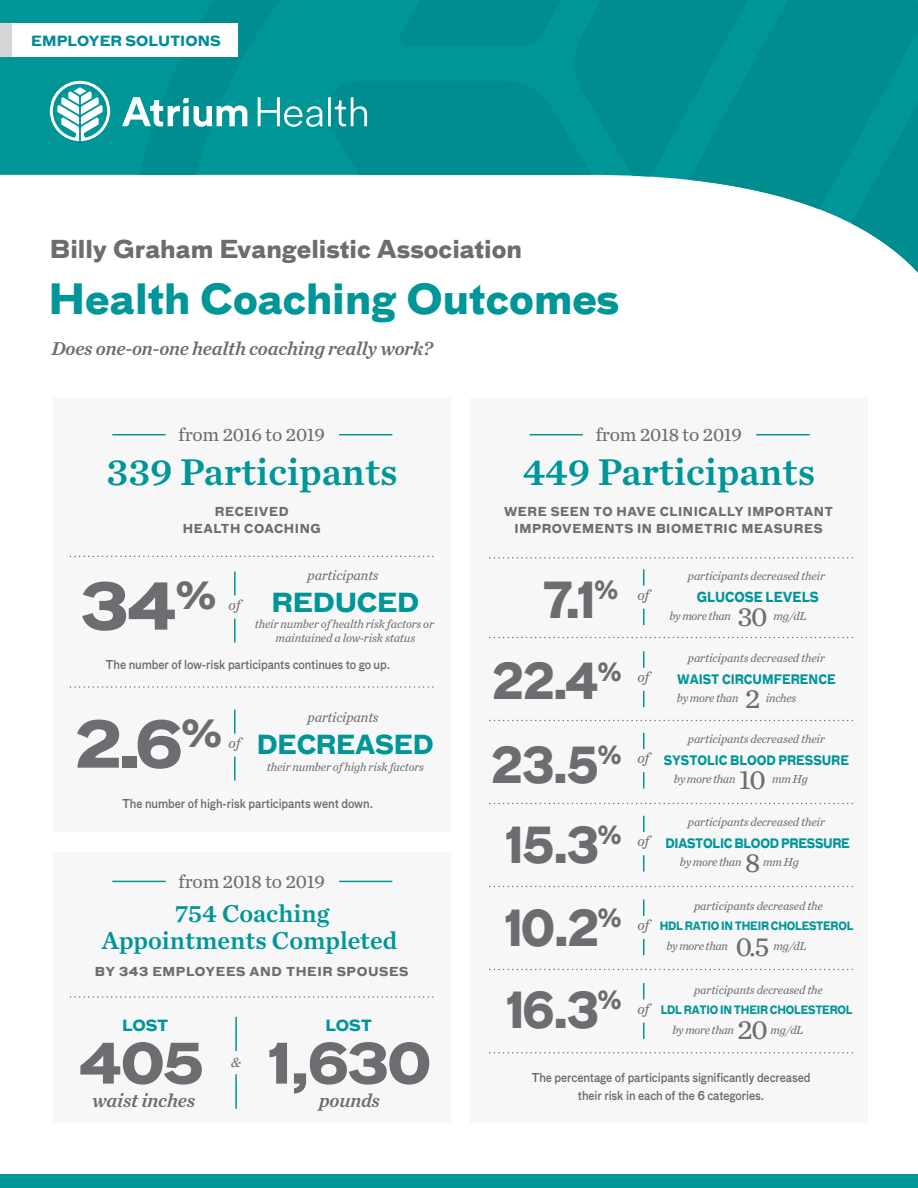
<style>
.page{position:relative;width:918px;height:1188px;background:#fff}
.page>*{position:absolute;margin:0;border:0;box-sizing:border-box;transform-origin:0 0}
.t1{font:700 62.4px "Bau Pro";color:#6c6d70}
.t2{font:700 54px "Bau Pro";letter-spacing:-.03em;color:#6c6d70}
.t3{font:700 48.15px "Bau Pro";letter-spacing:-.025em;color:#6c6d70;scale:.87 1}
.t4{font:700 40.5px "Bau Pro";color:#009698}
.t5{font:39px "Chronicle Text G2 Semi";color:#009698}
.t6{font:28.5px "Chronicle Text G2";color:#6c6d70}
.t7{font:25.5px/27px "Chronicle Text G2 Semi";color:#009698;text-align:center}
.t8{font:700 25.5px "Bau Pro";letter-spacing:-.01em;color:#009698;scale:.95 1}
.t9{font:700 25.5px "Bau Pro";letter-spacing:-.01em;color:#009698}
.t10{font:700 24.45px "Bau Pro";color:#6c6d70;scale:.87 1}
.t11{font:700 24px "Bau Pro";color:#6c6d70}
.t12{font:italic 19.5px "Chronicle Text G2 Semi";letter-spacing:-.01em;color:#6c6d70}
.t13{font:19.5px "Chronicle Text G2";letter-spacing:-.01em;color:#6c6d70}
.t14{font:italic 15px "Chronicle Text G2";letter-spacing:-.01em;color:#6c6d70}
.t15{font:700 15px "Bau Pro";letter-spacing:-.01em;color:#009698}
.t16{font:italic 14.1px "Chronicle Text G2";letter-spacing:-.01em;color:#6c6d70}
.t17{font:700 13.65px "Bau Pro";color:#008d97}
.t18{font:700 13.5px "Bau Pro";color:#009698;scale:.85 1}
.t19{font:700 12.75px "Bau Pro";color:#009698;scale:.85 1}
.t20{font:700 12.75px "Bau Pro";letter-spacing:-.025em;color:#009698;scale:.85 1}
.t21{font:italic 12px/13.5px "Chronicle Text G2";letter-spacing:-.01em;color:#6c6d70;text-align:center}
.t22{font:500 12px/18px "Bau Pro";letter-spacing:-.01em;color:#6c6d70;text-align:center;scale:.9 1}
.t23{font:700 12px/16.5px "Bau Pro";letter-spacing:.05em;color:#6c6d70;text-align:center;scale:.95 1}
.t24{font:700 12px "Bau Pro";letter-spacing:.05em;color:#6c6d70}
.t25{font:700 11.25px "Bau Pro";letter-spacing:-.025em;color:#009698;scale:.85 1}
.s1{font-size:62.4px;color:#6c6d70}
</style>
<div class="page">
<div style="left:470px;top:399px;width:398px;height:724px;background:#f7f7f8"></div>
<div style="left:53px;top:399px;width:398px;height:433px;background:#f7f7f8"></div>
<div style="left:0;top:0;width:43px;height:175px;background:#009698"></div>
<svg style="left:43px;top:0;width:875px;height:273px"></svg>
<div style="left:0;top:23px;width:238px;height:34px;background:#fff"></div>
<div style="left:0;top:23px;width:11px;height:34px;background:#d5d6d8"></div>
<svg style="left:50px;top:0;width:702px;height:210px"></svg>
<div style="left:0;top:1174px;width:918px;height:14px;background:#009698"></div>
<hr style="left:112px;top:434px;width:54px;height:1px;background:#009698">
<hr style="left:339px;top:434px;width:53px;height:1px;background:#009698">
<svg style="left:490px;top:637px;width:363px;height:1px"></svg>
<svg style="left:490px;top:557px;width:363px;height:2px"></svg>
<hr style="left:530px;top:434px;width:53px;height:1px;background:#009698">
<hr style="left:756px;top:434px;width:54px;height:1px;background:#009698">
<svg style="left:643px;top:569px;width:1px;height:17px"></svg>
<svg style="left:643px;top:609px;width:1px;height:16px"></svg>
<hr style="left:234px;top:572px;width:2px;height:24px;background:#009698">
<hr style="left:234px;top:619px;width:2px;height:24px;background:#009698">
<svg style="left:643px;top:651px;width:1px;height:17px"></svg>
<svg style="left:643px;top:691px;width:1px;height:16px"></svg>
<svg style="left:490px;top:720px;width:363px;height:1px"></svg>
<svg style="left:643px;top:733px;width:1px;height:16px"></svg>
<svg style="left:643px;top:772px;width:1px;height:17px"></svg>
<svg style="left:490px;top:803px;width:363px;height:1px"></svg>
<svg style="left:643px;top:816px;width:1px;height:16px"></svg>
<svg style="left:643px;top:855px;width:1px;height:17px"></svg>
<svg style="left:490px;top:886px;width:363px;height:1px"></svg>
<svg style="left:643px;top:899px;width:1px;height:17px"></svg>
<svg style="left:643px;top:939px;width:1px;height:16px"></svg>
<svg style="left:490px;top:969px;width:363px;height:1px"></svg>
<svg style="left:490px;top:1052px;width:363px;height:2px"></svg>
<svg style="left:70px;top:556px;width:364px;height:1px"></svg>
<hr style="left:234px;top:710px;width:2px;height:24px;background:#009698">
<hr style="left:234px;top:757px;width:2px;height:24px;background:#009698">
<svg style="left:70px;top:686px;width:364px;height:2px"></svg>
<svg style="left:643px;top:983px;width:1px;height:16px"></svg>
<svg style="left:643px;top:1023px;width:1px;height:16px"></svg>
<div style="left:53px;top:853px;width:398px;height:270px;background:#f7f7f8"></div>
<hr style="left:112px;top:881px;width:54px;height:1px;background:#009698">
<hr style="left:339px;top:881px;width:53px;height:1px;background:#009698">
<hr style="left:235px;top:1017px;width:2px;height:34px;background:#009698">
<hr style="left:235px;top:1074px;width:2px;height:35px;background:#009698">
<svg style="left:70px;top:996px;width:364px;height:2px"></svg>
<p class="t17" style="left:31px;top:29px;width:191px">EMPLOYER SOLUTIONS</p>
<h3 class="t11" style="left:50px;top:229px;width:474px">Billy Graham Evangelistic Association</h3>
<h3 class="t4" style="left:48px;top:264px;width:572px">Health Coaching Outcomes</h3>
<h3 class="t12" style="left:51px;top:333px;width:382px">Does one-on-one health coaching really work?</h3>
<h3 class="t13" style="left:179px;top:420px;width:148px">from 2016 to 2019</h3>
<h3 class="t13" style="left:596px;top:420px;width:148px">from 2018 to 2019</h3>
<h3 class="t5" style="left:107px;top:442px;width:292px">339 Participants</h3>
<h3 class="t5" style="left:523px;top:442px;width:294px">449 Participants</h3>
<p class="t23" style="left:504px;top:502px;width:348px">WERE SEEN TO HAVE CLINICALLY IMPORTANT<br>IMPROVEMENTS IN BIOMETRIC MEASURES</p>
<p class="t23" style="left:183px;top:502px;width:147px">RECEIVED<br>HEALTH COACHING</p>
<p class="t16" style="left:307px;top:564px;width:73px">participants</p>
<p class="t21" style="left:255px;top:617px;width:181px">their number of health risk factors or maintained a low-risk status</p>
<h1 class="t1" style="left:81px;top:553px;width:137px">34<sup>%</sup></h1>
<h3 class="t9" style="left:272px;top:580px;width:149px">REDUCED</h3>
<p class="t14" style="left:228px;top:593px;width:13px">of</p>
<p class="t22" style="left:106px;top:655px;width:318px">The number of low-risk participants continues to go up.</p>
<p class="t16" style="left:307px;top:707px;width:73px">participants</p>
<p class="t21" style="left:267px;top:759px;width:159px">their number of high risk factors</p>
<h3 class="t8" style="left:75px;top:723px;width:379px"><span class="s1">2.6</span><sup>%</sup> DECREASED</h3>
<p class="t14" style="left:228px;top:731px;width:13px">of</p>
<p class="t22" style="left:122px;top:794px;width:281px">The number of high-risk participants went down.</p>
<h3 class="t13" style="left:179px;top:867px;width:148px">from 2018 to 2019</h3>
<h3 class="t7" style="left:102px;top:899px;width:297px">754 Coaching<br>Appointments Completed</h3>
<p class="t24" style="left:95px;top:961px;width:315px">BY 343 EMPLOYEES AND THEIR SPOUSES</p>
<p class="t15" style="left:122px;top:1012px;width:48px">LOST</p>
<p class="t15" style="left:325px;top:1012px;width:48px">LOST</p>
<h2 class="t2" style="left:78px;top:1017px;width:127px">405</h2>
<h3 class="t12" style="left:92px;top:1085px;width:104px">waist inches</h3>
<p class="t14" style="left:231px;top:1050px;width:12px">&amp;</p>
<h2 class="t2" style="left:267px;top:1017px;width:166px">1,630</h2>
<h3 class="t12" style="left:319px;top:1085px;width:62px">pounds</h3>
<h3 class="t10" style="left:595px;top:569px;width:29px">%</h3>
<h3 class="t3" style="left:543px;top:558px;width:62px">7.1</h3>
<h3 class="t10" style="left:598px;top:651px;width:29px">%</h3>
<h3 class="t3" style="left:492px;top:640px;width:124px">22.4</h3>
<h3 class="t10" style="left:598px;top:734px;width:29px">%</h3>
<h3 class="t3" style="left:492px;top:723px;width:125px">23.5</h3>
<h3 class="t10" style="left:598px;top:814px;width:29px">%</h3>
<h3 class="t3" style="left:505px;top:803px;width:109px">15.3</h3>
<h3 class="t10" style="left:598px;top:897px;width:29px">%</h3>
<h3 class="t3" style="left:504px;top:886px;width:110px">10.2</h3>
<h3 class="t10" style="left:598px;top:979px;width:29px">%</h3>
<h3 class="t3" style="left:506px;top:968px;width:108px">16.3</h3>
<p class="t21" style="left:688px;top:568px;width:139px">participants decreased their</p>
<p class="t14" style="left:637px;top:583px;width:13px">of</p>
<p class="t18" style="left:697px;top:585px;width:145px">GLUCOSE LEVELS</p>
<h3 class="t6" style="left:737px;top:595px;width:32px">30</h3>
<p class="t21" style="left:669px;top:608px;width:63px">by more than</p>
<p class="t21" style="left:774px;top:608px;width:34px">mg/dL</p>
<p class="t21" style="left:688px;top:650px;width:139px">participants decreased their</p>
<p class="t14" style="left:637px;top:665px;width:13px">of</p>
<p class="t19" style="left:677px;top:668px;width:188px">WAIST CIRCUMFERENCE</p>
<h3 class="t6" style="left:745px;top:677px;width:17px">2</h3>
<p class="t21" style="left:677px;top:691px;width:63px">by more than</p>
<p class="t21" style="left:766px;top:691px;width:32px">inches</p>
<p class="t21" style="left:688px;top:732px;width:139px">participants decreased their</p>
<p class="t14" style="left:637px;top:747px;width:13px">of</p>
<p class="t19" style="left:664px;top:749px;width:220px">SYSTOLIC BLOOD PRESSURE</p>
<h3 class="t6" style="left:739px;top:758px;width:28px">10</h3>
<p class="t21" style="left:674px;top:772px;width:63px">by more than</p>
<p class="t21" style="left:772px;top:772px;width:37px">mm Hg</p>
<p class="t21" style="left:688px;top:815px;width:139px">participants decreased their</p>
<p class="t14" style="left:637px;top:830px;width:13px">of</p>
<p class="t20" style="left:666px;top:832px;width:218px">DIASTOLIC BLOOD PRESSURE</p>
<h3 class="t6" style="left:745px;top:841px;width:17px">8</h3>
<p class="t21" style="left:680px;top:855px;width:63px">by more than</p>
<p class="t21" style="left:763px;top:855px;width:37px">mm Hg</p>
<p class="t14" style="left:637px;top:913px;width:13px">of</p>
<p class="t21" style="left:694px;top:899px;width:130px">participants decreased the</p>
<p class="t25" style="left:660px;top:916px;width:230px">HDL RATIO IN THEIR CHOLESTEROL</p>
<h3 class="t6" style="left:736px;top:925px;width:35px">0.5</h3>
<p class="t21" style="left:666px;top:939px;width:63px">by more than</p>
<p class="t21" style="left:774px;top:939px;width:34px">mg/dL</p>
<p class="t14" style="left:637px;top:997px;width:13px">of</p>
<p class="t21" style="left:694px;top:982px;width:130px">participants decreased the</p>
<p class="t25" style="left:661px;top:1000px;width:227px">LDL RATIO IN THEIR CHOLESTEROL</p>
<h3 class="t6" style="left:737px;top:1008px;width:32px">20</h3>
<p class="t21" style="left:672px;top:1022px;width:63px">by more than</p>
<p class="t21" style="left:771px;top:1022px;width:34px">mg/dL</p>
<p class="t22" style="left:532px;top:1068px;width:312px">The percentage of participants significantly decreased their risk in each of the 6 categories.</p>
</div>
